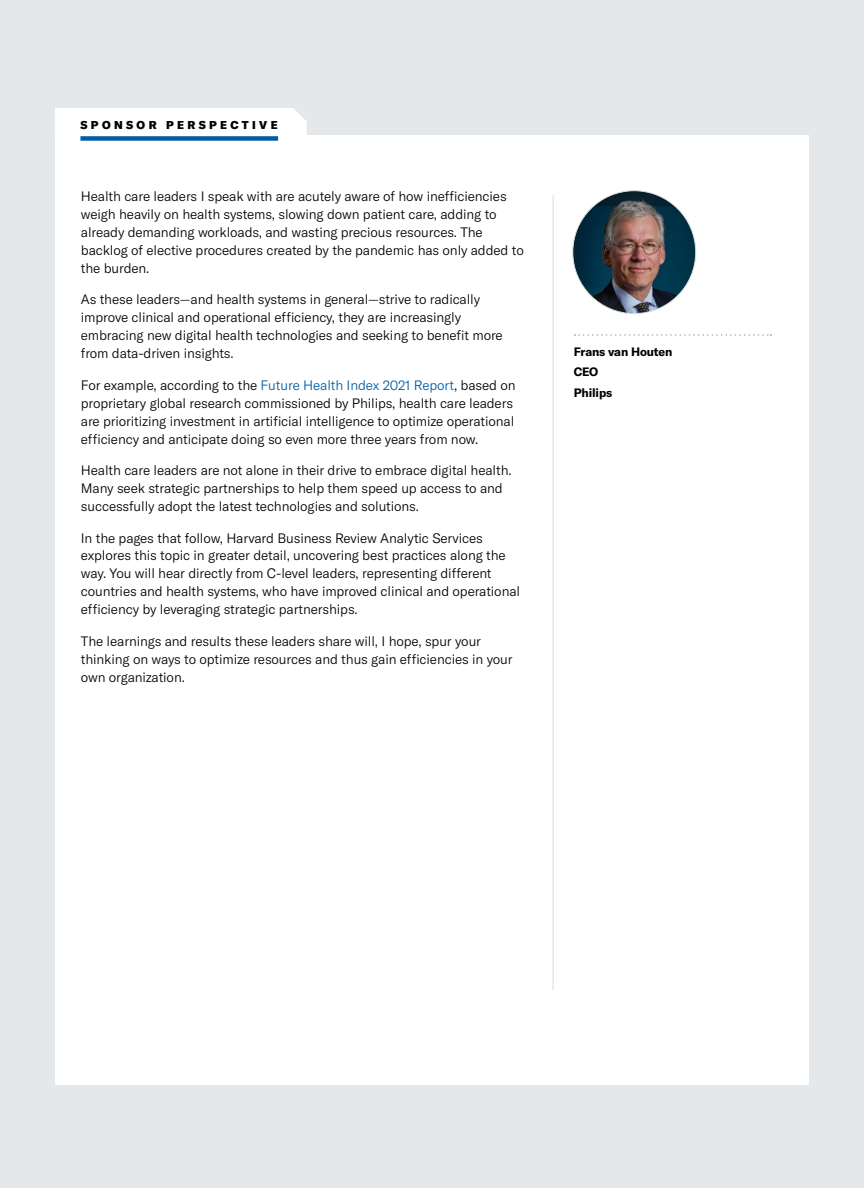
<style>
.page{position:relative;width:864px;height:1188px;background:#e4e8eb}
.page>*{position:absolute;margin:0;border:0;box-sizing:border-box;transform-origin:0 0}
.SP_BODY{font:300 13.5px/18px "GT America";letter-spacing:-.01em;color:#000}
.SP_CEO_NAME{font:700 12px "GT America";letter-spacing:-.01em;color:#000}
.SP_CEO_TITLE{font:700 12px "GT America";letter-spacing:-.01em;color:#000}
.SLUG_ALL{font:900 11.25px "GT America";letter-spacing:.3em;color:#000}
.s1{color:#005da4}
</style>
<div class="page">
<div style="left:55px;top:135px;width:753px;height:949px;background:#fff"></div>
<div style="left:55px;top:108px;width:252px;height:27px;background:#fff"></div>
<div style="left:80px;top:136px;width:198px;height:5px;background:#005da4"></div>
<hr style="left:553px;top:195px;width:1px;height:795px;background:#d9dfe2">
<img style="left:573px;top:191px;width:123px;height:123px;border-radius:61px">
<svg style="left:574px;top:334px;width:197px;height:2px"></svg>
<p class="SLUG_ALL" style="left:80px;top:118px;width:199px">SPONSOR PERSPECTIVE</p>
<p class="SP_BODY" style="left:81px;top:187px;width:445px">Health care leaders I speak with are acutely aware of how inefficiencies weigh heavily on health systems, slowing down patient care, adding to already demanding workloads, and wasting precious resources. The backlog of elective procedures created by the pandemic has only added to the burden.</p>
<p class="SP_BODY" style="left:81px;top:290px;width:423px">As these leaders—and health systems in general—strive to radically improve clinical and operational efficiency, they are increasingly embracing new digital health technologies and seeking to benefit more from data-driven insights.</p>
<p class="SP_BODY" style="left:81px;top:376px;width:436px">For example, according to the <span class="s1">Future Health Index 2021 Report</span>, based on proprietary global research commissioned by Philips, health care leaders are prioritizing investment in artificial intelligence to optimize operational efficiency and anticipate doing so even more three years from now.</p>
<p class="SP_BODY" style="left:81px;top:461px;width:432px">Health care leaders are not alone in their drive to embrace digital health.<br>Many seek strategic partnerships to help them speed up access to and successfully adopt the latest technologies and solutions.</p>
<p class="SP_BODY" style="left:81px;top:529px;width:441px">In the pages that follow, Harvard Business Review Analytic Services explores this topic in greater detail, uncovering best practices along the way. You will hear directly from C-level leaders, representing different countries and health systems, who have improved clinical and operational efficiency by leveraging strategic partnerships.</p>
<p class="SP_BODY" style="left:81px;top:632px;width:433px">The learnings and results these leaders share will, I hope, spur your thinking on ways to optimize resources and thus gain efficiencies in your own organization.</p>
<p class="SP_CEO_NAME" style="left:574px;top:344px;width:100px">Frans van Houten</p>
<p class="SP_CEO_TITLE" style="left:574px;top:365px;width:26px">CEO</p>
<p class="SP_CEO_TITLE" style="left:574px;top:385px;width:40px">Philips</p>
</div>
